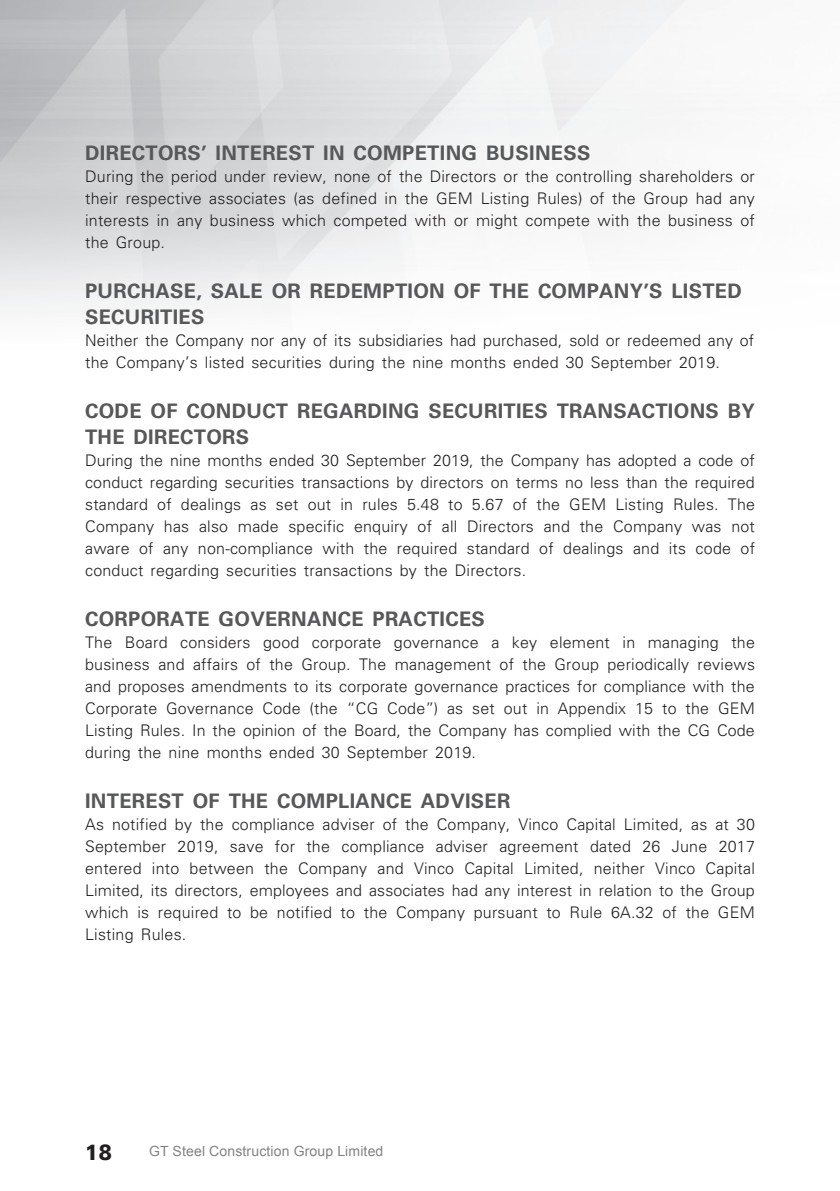
<style>
.page{position:relative;width:840px;height:1191px;background:#fff}
.page>*{position:absolute;margin:0;border:0;box-sizing:border-box;transform-origin:0 0}
.t1{font:900 22px "Univers LT Std";color:#231f20;scale:.9 1}
._03_H1{font:700 20px/26px "Univers LT Std";letter-spacing:.015em;color:#57585a}
._01_Body_Text{font:300 16px/22px "Univers LT Std";letter-spacing:.015em;color:#231f20;text-align:justify}
.t2{font:14px "Arial";letter-spacing:.01em;color:#808285}
</style>
<div class="page">
<p class="_03_H1" style="left:85px;top:140px;width:506px">DIRECTORS’ INTEREST IN COMPETING BUSINESS</p>
<p class="_01_Body_Text" style="left:85px;top:165px;width:671px">During the period under review, none of the Directors or the controlling shareholders or their respective associates (as defined in the GEM Listing Rules) of the Group had any interests in any business which competed with or might compete with the business of the Group.</p>
<p class="_03_H1" style="left:85px;top:278px;width:658px">PURCHASE, SALE OR REDEMPTION OF THE COMPANY’S LISTED<br>SECURITIES</p>
<p class="_01_Body_Text" style="left:85px;top:329px;width:670px">Neither the Company nor any of its subsidiaries had purchased, sold or redeemed any of the Company’s listed securities during the nine months ended 30 September 2019.</p>
<p class="_03_H1" style="left:85px;top:398px;width:670px">CODE OF CONDUCT REGARDING SECURITIES TRANSACTIONS BY<br>THE DIRECTORS</p>
<p class="_01_Body_Text" style="left:85px;top:449px;width:671px">During the nine months ended 30 September 2019, the Company has adopted a code of conduct regarding securities transactions by directors on terms no less than the required standard of dealings as set out in rules 5.48 to 5.67 of the GEM Listing Rules. The Company has also made specific enquiry of all Directors and the Company was not aware of any non-compliance with the required standard of dealings and its code of conduct regarding securities transactions by the Directors.</p>
<p class="_03_H1" style="left:85px;top:606px;width:401px">CORPORATE GOVERNANCE PRACTICES</p>
<p class="_01_Body_Text" style="left:85px;top:631px;width:671px">The Board considers good corporate governance a key element in managing the business and affairs of the Group. The management of the Group periodically reviews and proposes amendments to its corporate governance practices for compliance with the Corporate Governance Code (the “CG Code”) as set out in Appendix 15 to the GEM Listing Rules. In the opinion of the Board, the Company has complied with the CG Code during the nine months ended 30 September 2019.</p>
<p class="_03_H1" style="left:85px;top:788px;width:426px">INTEREST OF THE COMPLIANCE ADVISER</p>
<p class="_01_Body_Text" style="left:85px;top:813px;width:671px">As notified by the compliance adviser of the Company, Vinco Capital Limited, as at 30<br>September 2019, save for the compliance adviser agreement dated 26 June 2017 entered into between the Company and Vinco Capital Limited, neither Vinco Capital Limited, its directors, employees and associates had any interest in relation to the Group which is required to be notified to the Company pursuant to Rule 6A.32 of the GEM Listing Rules.</p>
<h1 class="t1" style="left:85px;top:1137px;width:31px">18</h1>
<p class="t2" style="left:149px;top:1141px;width:236px">GT Steel Construction Group Limited</p>
</div>
